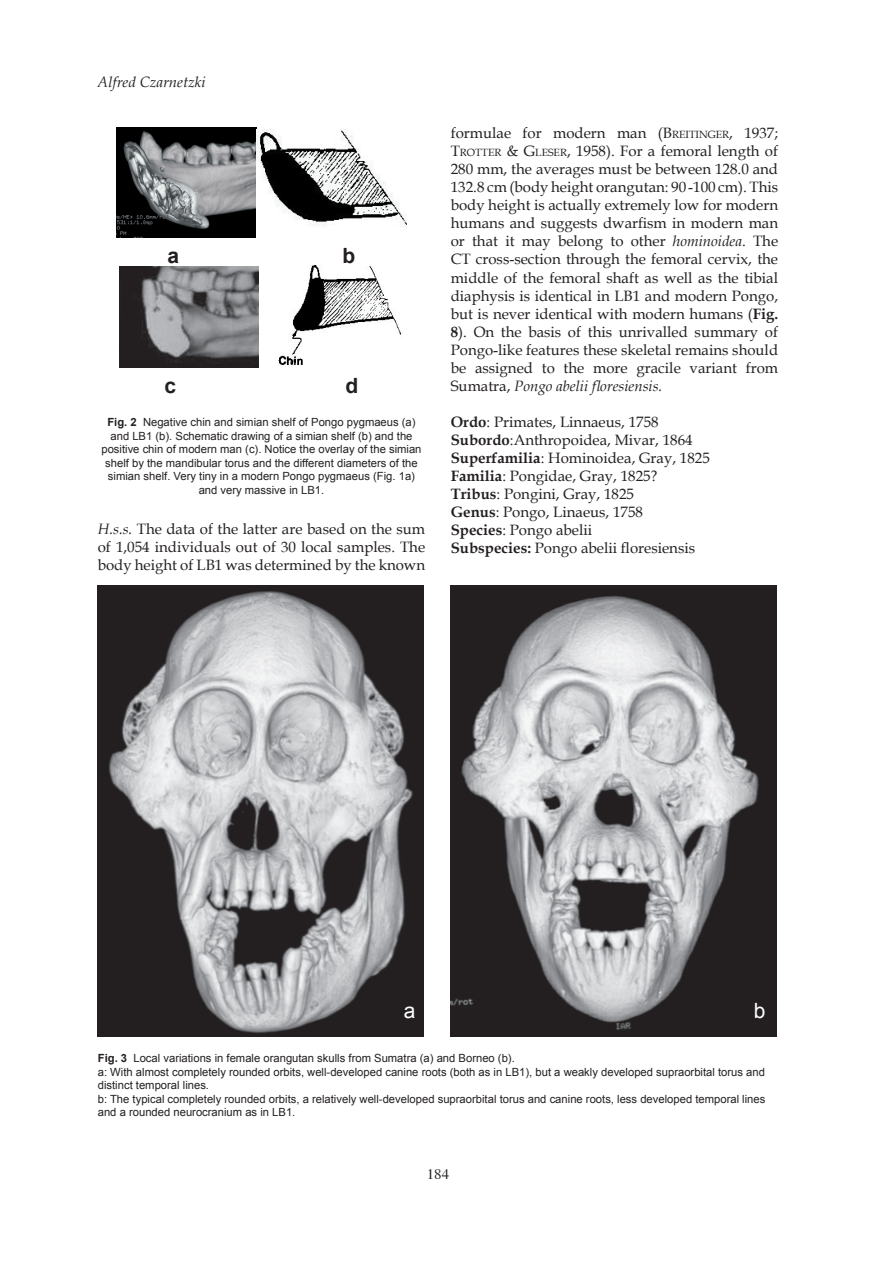
<style>
.page{position:relative;width:893px;height:1263px;background:#fff}
.page>*{position:absolute;margin:0;border:0;box-sizing:border-box;transform-origin:0 0}
.t1{font:700 21px "Arial";color:#231f20}
.t2{font:21px "Arial";color:#fff}
.t3{font:15px/18px "Book Antiqua";color:#231f20;text-align:justify}
.t4{font:italic 15px "Book Antiqua";color:#231f20}
.t5{font:15px "Times";color:#231f20}
.t6{font:11.25px/13.5px "Arial";color:#231f20;text-align:center}
.s1{font-weight:700}
.s2{font-style:italic}
.s3{font-size:10.5px}
</style>
<div class="page">
<img style="left:116px;top:128px;width:291px;height:109px">
<img style="left:120px;top:266px;width:281px;height:101px">
<img style="left:98px;top:586px;width:326px;height:451px">
<img style="left:451px;top:586px;width:326px;height:451px">
<p class="t4" style="left:98px;top:72px;width:109px">Alfred Czarnetzki</p>
<h1 class="t1" style="left:168px;top:241px;width:13px">a</h1>
<h1 class="t1" style="left:343px;top:241px;width:14px">b</h1>
<h1 class="t1" style="left:165px;top:371px;width:13px">c</h1>
<h1 class="t1" style="left:346px;top:371px;width:14px">d</h1>
<p class="t6" style="left:101px;top:415px;width:322px"><span class="s1">Fig. 2</span> Negative chin and simian shelf of Pongo pygmaeus (a) and LB1 (b). Schematic drawing of a simian shelf (b) and the positive chin of modern man (c). Notice the overlay of the simian shelf by the mandibular torus and the different diameters of the simian shelf. Very tiny in a modern Pongo pygmaeus (Fig. 1a) and very massive in LB1.</p>
<p class="t3" style="left:98px;top:519px;width:329px"><span class="s2">H.s.s.</span> The data of the latter are based on the sum of 1,054 individuals out of 30 local samples. The body height of LB1 was determined by the known</p>
<p class="t3" style="left:451px;top:124px;width:329px">formulae for modern man (B<span class="s3">REITINGER</span>, 1937; T<span class="s3">ROTTER</span> &amp; G<span class="s3">LESER</span>, 1958). For a femoral length of 280 mm, the averages must be between 128.0 and 132.8 cm (body height orangutan: 90 -100 cm). This body height is actually extremely low for modern humans and suggests dwarfism in modern man or that it may belong to other <span class="s2">hominoidea</span>. The CT cross-section through the femoral cervix, the middle of the femoral shaft as well as the tibial diaphysis is identical in LB1 and modern Pongo, but is never identical with modern humans (<span class="s1">Fig.<br>8</span>). On the basis of this unrivalled summary of Pongo-like features these skeletal remains should be assigned to the more gracile variant from Sumatra, <span class="s2">Pongo abelii floresiensis.</span></p>
<p class="t3" style="left:451px;top:412px;width:261px;text-align:left"><span class="s1">Ordo</span>: Primates, Linnaeus, 1758<br><span class="s1">Subordo</span>:Anthropoidea, Mivar, 1864<br><span class="s1">Superfamilia</span>: Hominoidea, Gray, 1825<br><span class="s1">Familia</span>: Pongidae, Gray, 1825?<br><span class="s1">Tribus</span>: Pongini, Gray, 1825<br><span class="s1">Genus</span>: Pongo, Linaeus, 1758<br><span class="s1">Species</span>: Pongo abelii<br><span class="s1">Subspecies:</span> Pongo abelii floresiensis</p>
<h1 class="t2" style="left:404px;top:997px;width:13px">a</h1>
<h1 class="t2" style="left:754px;top:997px;width:13px">b</h1>
<p class="t6" style="left:98px;top:1051px;width:669px;text-align:left"><span class="s1">Fig. 3</span> Local variations in female orangutan skulls from Sumatra (a) and Borneo (b).<br>a: With almost completely rounded orbits, well-developed canine roots (both as in LB1), but a weakly developed supraorbital torus and distinct temporal lines.<br>b: The typical completely rounded orbits, a relatively well-developed supraorbital torus and canine roots, less developed temporal lines and a rounded neurocranium as in LB1.</p>
<p class="t5" style="left:427px;top:1165px;width:24px">184</p>
</div>
